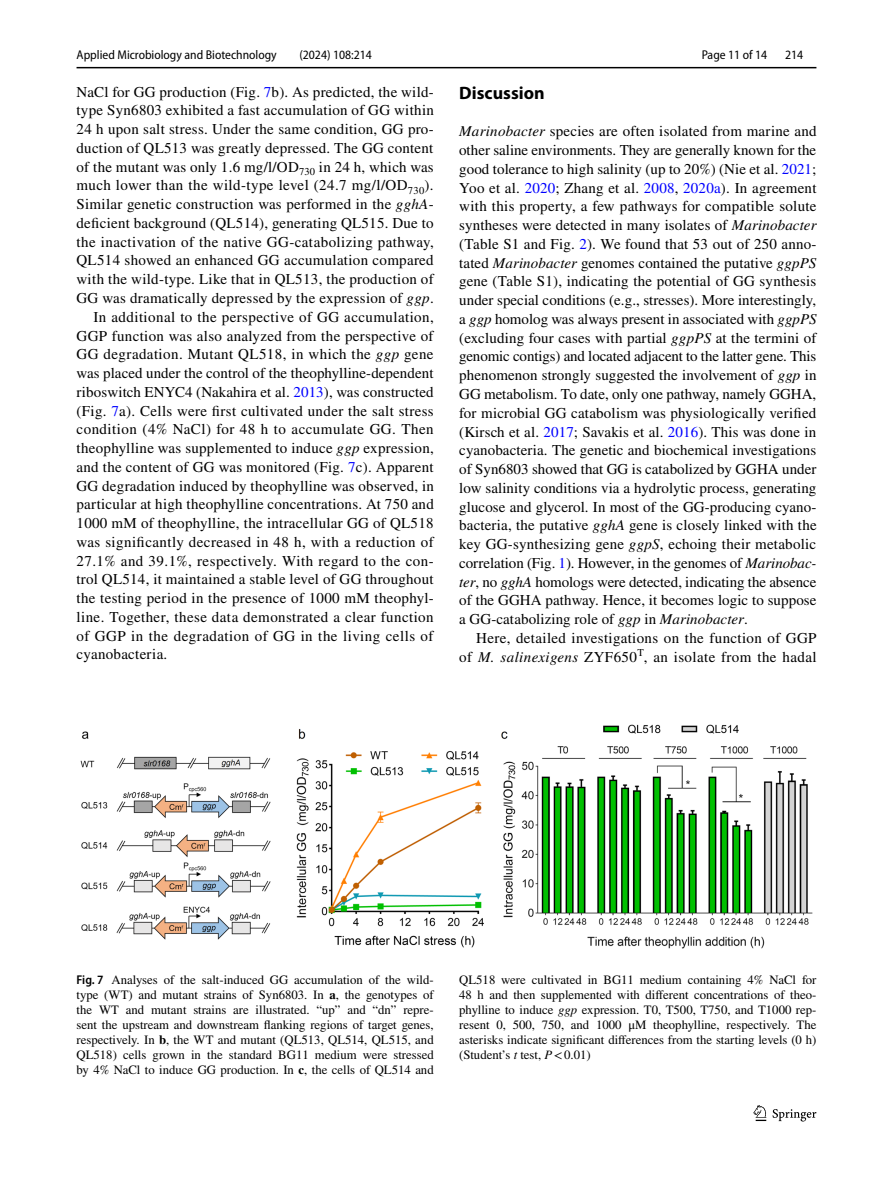
<style>
.page{position:relative;width:893px;height:1187px;background:#fff}
.page>*{position:absolute;margin:0;border:0;box-sizing:border-box;transform-origin:0 0}
.t1{font:700 18px "Myriad Pro";color:#000}
.t2{font:15px/18.8px "STIX";letter-spacing:.02em;color:#000;text-align:justify}
.t3{font:12.75px/15px "STIX";color:#000;text-align:justify}
.t4{font:semi-condensed 12.75px "Myriad Pro";color:#000}
.s1{color:#00f}
.s2{font-style:italic}
.s3{font-family:"Myriad Pro";font-weight:600;font-stretch:semi-condensed}
.s4{font-weight:700}
</style>
<div class="page">
<hr style="left:77px;top:67px;width:739px;height:1px;background:#000">
<svg style="left:753px;top:1105px;width:13px;height:15px"></svg>
<svg style="left:773px;top:1109px;width:43px;height:12px"></svg>
<img style="left:81px;top:724px;width:731px;height:224px">
<p class="t4" style="left:77px;top:48px;width:202px">Applied Microbiology and Biotechnology</p>
<p class="t4" style="left:299px;top:48px;width:74px">(2024) 108:214</p>
<p class="t4" style="left:702px;top:48px;width:67px">Page 11 of 14</p>
<p class="t4" style="left:785px;top:48px;width:20px">214</p>
<p class="t2" style="left:77px;top:83px;width:359px">NaCl for GG production (Fig. <span class="s1">7</span>b). As predicted, the wild-</p>
<p class="t2" style="left:77px;top:102px;width:359px">type Syn6803 exhibited a fast accumulation of GG within</p>
<p class="t2" style="left:77px;top:121px;width:359px">24 h upon salt stress. Under the same condition, GG pro-</p>
<p class="t2" style="left:77px;top:139px;width:358px">duction of QL513 was greatly depressed. The GG content</p>
<p class="t2" style="left:77px;top:158px;width:359px">of the mutant was only 1.6 mg/l/OD<sub>730</sub> in 24 h, which was</p>
<p class="t2" style="left:77px;top:177px;width:359px">much lower than the wild-type level (24.7 mg/l/OD<sub>730</sub>).</p>
<p class="t2" style="left:77px;top:196px;width:359px">Similar genetic construction was performed in the <span class="s2">gghA</span>-</p>
<p class="t2" style="left:77px;top:214px;width:359px">deficient background (QL514), generating QL515. Due to</p>
<p class="t2" style="left:77px;top:233px;width:359px">the inactivation of the native GG-catabolizing pathway,</p>
<p class="t2" style="left:77px;top:252px;width:359px">QL514 showed an enhanced GG accumulation compared</p>
<p class="t2" style="left:77px;top:271px;width:359px">with the wild-type. Like that in QL513, the production of</p>
<p class="t2" style="left:77px;top:289px;width:359px">GG was dramatically depressed by the expression of <span class="s2">ggp</span>.</p>
<p class="t2" style="left:94px;top:308px;width:342px">In additional to the perspective of GG accumulation,</p>
<p class="t2" style="left:77px;top:327px;width:358px">GGP function was also analyzed from the perspective of</p>
<p class="t2" style="left:77px;top:346px;width:359px">GG degradation. Mutant QL518, in which the <span class="s2">ggp</span> gene</p>
<p class="t2" style="left:77px;top:364px;width:359px">was placed under the control of the theophylline-dependent</p>
<p class="t2" style="left:77px;top:383px;width:359px">riboswitch ENYC4 (Nakahira et al. <span class="s1">2013</span>), was constructed</p>
<p class="t2" style="left:77px;top:402px;width:359px">(Fig. <span class="s1">7</span>a). Cells were first cultivated under the salt stress</p>
<p class="t2" style="left:77px;top:421px;width:359px">condition (4% NaCl) for 48 h to accumulate GG. Then</p>
<p class="t2" style="left:77px;top:439px;width:359px">theophylline was supplemented to induce <span class="s2">ggp</span> expression,</p>
<p class="t2" style="left:77px;top:458px;width:359px">and the content of GG was monitored (Fig. <span class="s1">7</span>c). Apparent</p>
<p class="t2" style="left:77px;top:477px;width:359px">GG degradation induced by theophylline was observed, in</p>
<p class="t2" style="left:77px;top:496px;width:359px">particular at high theophylline concentrations. At 750 and</p>
<p class="t2" style="left:77px;top:514px;width:359px">1000 mM of theophylline, the intracellular GG of QL518</p>
<p class="t2" style="left:77px;top:533px;width:359px">was significantly decreased in 48 h, with a reduction of</p>
<p class="t2" style="left:77px;top:552px;width:359px">27.1% and 39.1%, respectively. With regard to the con-</p>
<p class="t2" style="left:77px;top:571px;width:359px">trol QL514, it maintained a stable level of GG throughout</p>
<p class="t2" style="left:77px;top:589px;width:359px">the testing period in the presence of 1000 mM theophyl-</p>
<p class="t2" style="left:77px;top:608px;width:359px">line. Together, these data demonstrated a clear function</p>
<p class="t2" style="left:77px;top:627px;width:359px">of GGP in the degradation of GG in the living cells of</p>
<p class="t2" style="left:77px;top:646px;width:92px">cyanobacteria.</p>
<p class="t1" style="left:459px;top:81px;width:87px">Discussion</p>
<p class="t2" style="left:459px;top:123px;width:359px"><span class="s2">Marinobacter</span> species are often isolated from marine and other saline environments. They are generally known for the good tolerance to high salinity (up to 20%) (Nie et al. <span class="s1">2021</span>; Yoo et al. <span class="s1">2020</span>; Zhang et al. <span class="s1">2008</span>, <span class="s1">2020a</span>). In agreement with this property, a few pathways for compatible solute syntheses were detected in many isolates of <span class="s2">Marinobacter </span>(Table S1 and Fig. <span class="s1">2</span>). We found that 53 out of 250 anno&shy;tated <span class="s2">Marinobacter</span> genomes contained the putative <span class="s2">ggpPS </span>gene (Table S1), indicating the potential of GG synthesis under special conditions (e.g., stresses). More interestingly, a <span class="s2">ggp</span> homolog was always present in associated with <span class="s2">ggpPS </span>(excluding four cases with partial <span class="s2">ggpPS</span> at the termini of genomic contigs) and located adjacent to the latter gene. This phenomenon strongly suggested the involvement of <span class="s2">ggp</span> in GG metabolism. To date, only one pathway, namely GGHA, for microbial GG catabolism was physiologically verified (Kirsch et al. <span class="s1">2017</span>; Savakis et al. <span class="s1">2016</span>). This was done in cyanobacteria. The genetic and biochemical investigations of Syn6803 showed that GG is catabolized by GGHA under low salinity conditions via a hydrolytic process, generating glucose and glycerol. In most of the GG-producing cyano&shy;bacteria, the putative <span class="s2">gghA</span> gene is closely linked with the key GG-synthesizing gene <span class="s2">ggpS</span>, echoing their metabolic correlation (Fig. <span class="s1">1</span>). However, in the genomes of <span class="s2">Marinobac&shy;ter</span>, no <span class="s2">gghA</span> homologs were detected, indicating the absence of the GGHA pathway. Hence, it becomes logic to suppose a GG-catabolizing role of <span class="s2">ggp</span> in <span class="s2">Marinobacter</span>.</p>
<p class="t2" style="left:459px;top:629px;width:359px;text-align:right">Here, detailed investigations on the function of GGP<br>of <span class="s2">M. salinexigens</span> ZYF650<sup>T</sup>, an isolate from the hadal</p>
<p class="t3" style="left:77px;top:972px;width:359px"><span class="s3">Fig. 7</span> Analyses of the salt-induced GG accumulation of the wild&shy;type (WT) and mutant strains of Syn6803. In <span class="s4">a</span>, the genotypes of the WT and mutant strains are illustrated. “up” and “dn” repre&shy;sent the upstream and downstream flanking regions of target genes, respectively. In <span class="s4">b</span>, the WT and mutant (QL513, QL514, QL515, and QL518) cells grown in the standard BG11 medium were stressed by 4% NaCl to induce GG production. In <span class="s4">c</span>, the cells of QL514 and</p>
<p class="t3" style="left:459px;top:972px;width:359px">QL518 were cultivated in BG11 medium containing 4% NaCl for 48 h and then supplemented with different concentrations of theo&shy;phylline to induce <span class="s2">ggp</span> expression. T0, T500, T750, and T1000 rep&shy;resent 0, 500, 750, and 1000 μM theophylline, respectively. The asterisks indicate significant differences from the starting levels (0 h) (Student’s <span class="s2">t</span> test, <span class="s2">P</span>&lt;0.01)</p>
</div>
